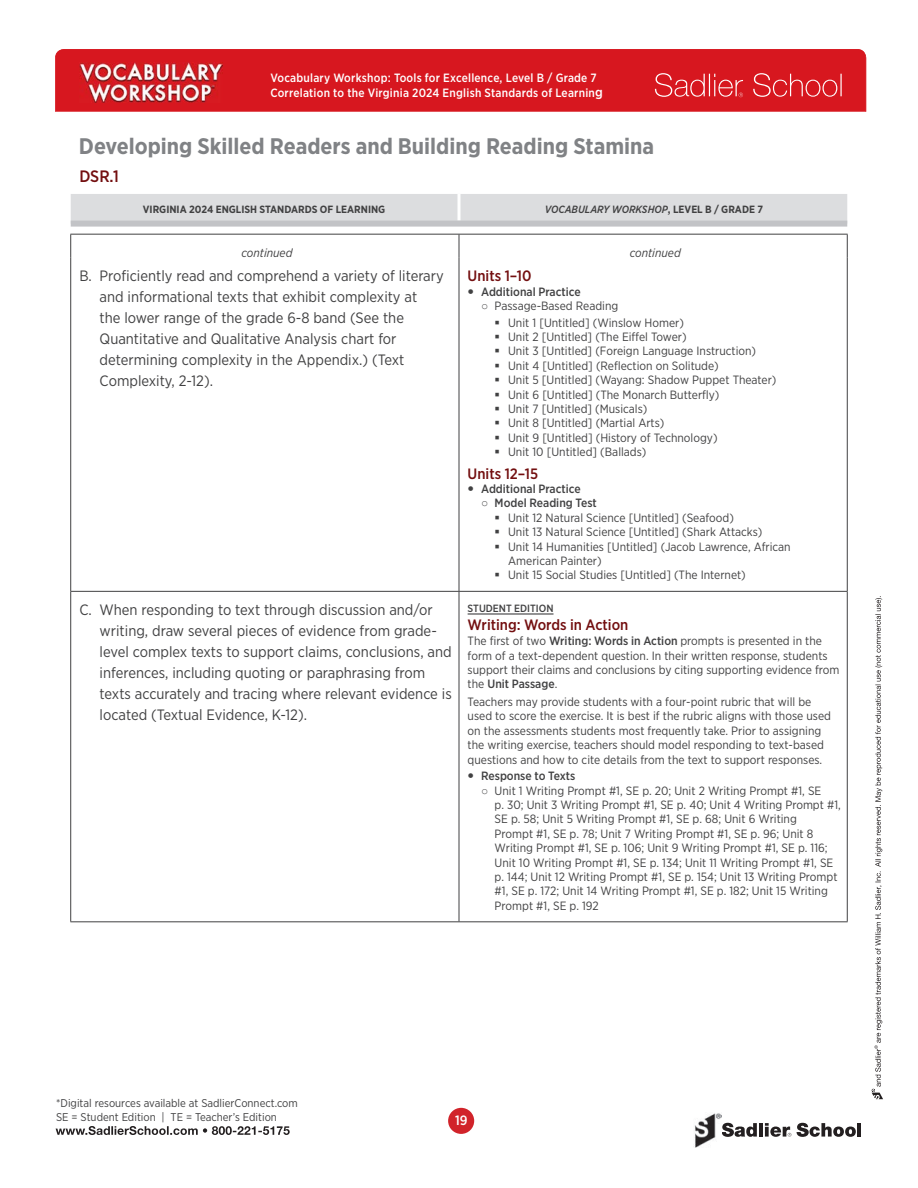
<style>
.page{position:relative;width:918px;height:1188px;background:#fff}
.page>*{position:absolute;margin:0;border:0;box-sizing:border-box;transform-origin:0 0}
.t1{font:700 22.5px "Gotham Narrow";color:#808285}
.TEKS_cluster_head_1st_Item{font:500 16.5px "Gotham Narrow";color:#730f10}
.VA_SOL_Level_1st_Item{font:15px/21px "Gotham Narrow";color:#414142}
.Features_Citations_Header_medium{font:500 15px "Gotham Narrow";color:#730f10}
.Features_Citations_Header_medium_line_sp{font:500 15px "Gotham Narrow";color:#730f10}
.t2{font:500 13.5px "Gotham Narrow";color:#fff}
.Small_NOTE_citation{font:12px/14.4px "Gotham Narrow";color:#414142}
.t3{font:500 12px/15px "Gotham Narrow";letter-spacing:.02em;color:#fff}
.t4{font:500 12px "Gotham Narrow";color:#414142}
.CONTINUED_top_of_column{font:italic 12px "Gotham Narrow";color:#414142}
.t5{font:11.25px/14.5px "Gotham Narrow";color:#414142}
.Table_header{font:700 10.5px "Gotham Narrow";color:#414142}
.Table_header-2{font:italic 500 10.5px "Gotham Narrow";color:#414142}
.Citation_Subhead{font:500 10.5px "Gotham Narrow";color:#414142}
.s1{font-size:13.5px}
.s2{font-weight:700;font-style:normal}
.s3{font-family:"Arial"}
.s4{font-family:"Arial";font-weight:400}
.s5{font-weight:500}
</style>
<div class="page">
<div style="left:448px;top:1108px;width:26px;height:26px;background:#d1232a;border-radius:50%"></div>
<svg style="left:872px;top:596px;width:11px;height:503px"></svg>
<div style="left:55px;top:50px;width:811px;height:62px;background:#d7171f"></div>
<svg style="left:653px;top:73px;width:90px;height:24px;background:#dd3e45"></svg>
<svg style="left:752px;top:73px;width:90px;height:24px;background:#dc3940"></svg>
<svg style="left:56px;top:1126px;width:234px;height:9px"></svg>
<svg style="left:721px;top:1115px;width:36px;height:22px"></svg>
<hr style="left:759px;top:1123px;width:4px;height:14px;background:#231f20">
<svg style="left:797px;top:1123px;width:59px;height:14px"></svg>
<hr style="left:858px;top:1123px;width:3px;height:14px;background:#231f20">
<svg style="left:765px;top:1123px;width:26px;height:14px"></svg>
<img style="left:694px;top:1113px;width:27px;height:35px">
<img style="left:80px;top:63px;width:143px;height:39px">
<div style="left:71px;top:194px;width:776px;height:27px;background:#dcdddf"></div>
<svg style="left:459px;top:235px;width:1px;height:22px"></svg>
<hr style="left:70px;top:257px;width:1px;height:334px;background:#414142">
<hr style="left:70px;top:234px;width:389px;height:1px;background:#414142">
<hr style="left:459px;top:234px;width:389px;height:1px;background:#414142">
<hr style="left:70px;top:592px;width:1px;height:329px;background:#414142">
<hr style="left:70px;top:591px;width:389px;height:1px;background:#414142">
<hr style="left:459px;top:592px;width:1px;height:329px;background:#414142">
<hr style="left:847px;top:592px;width:1px;height:329px;background:#414142">
<hr style="left:459px;top:921px;width:389px;height:1px;background:#414142">
<hr style="left:459px;top:257px;width:1px;height:334px;background:#414142">
<hr style="left:847px;top:257px;width:1px;height:334px;background:#414142">
<hr style="left:459px;top:591px;width:389px;height:1px;background:#414142">
<hr style="left:70px;top:921px;width:389px;height:1px;background:#414142">
<svg style="left:70px;top:235px;width:1px;height:22px"></svg>
<svg style="left:847px;top:235px;width:1px;height:22px"></svg>
<hr style="left:458px;top:194px;width:2px;height:27px;background:#fff">
<div style="left:71px;top:221px;width:388px;height:6px;background:#c2c3c6"></div>
<div style="left:459px;top:221px;width:388px;height:6px;background:#c2c3c6"></div>
<hr style="left:468px;top:613px;width:86px;height:2px;background:#414142">
<p class="t3" style="left:270px;top:70px;width:334px">Vocabulary Workshop: Tools for Excellence, Level B / Grade 7<br>Correlation to the Virginia 2024 English Standards of Learnin<span class="s1">g</span></p>
<h1 class="t1" style="left:79px;top:131px;width:577px">Developing Skilled Readers and Building Reading Stamina</h1>
<p class="TEKS_cluster_head_1st_Item" style="left:79px;top:166px;width:41px">DSR.1</p>
<p class="Table_header" style="left:143px;top:203px;width:244px">VIRGINIA 2024 ENGLISH STANDARDS OF LEARNING</p>
<p class="Table_header-2" style="left:545px;top:203px;width:220px">VOCABULARY WORKSHOP<span class="s2">, LEVEL B / GRADE 7</span></p>
<p class="CONTINUED_top_of_column" style="left:241px;top:246px;width:53px">continued</p>
<p class="CONTINUED_top_of_column" style="left:630px;top:246px;width:53px">continued</p>
<p class="VA_SOL_Level_1st_Item" style="left:100px;top:265px;width:346px;text-indent:-20px">B. Proficiently read and comprehend a variety of literary and informational texts that exhibit complexity at<br>the lower range of the grade 6-8 band (See the Quantitative and Qualitative Analysis chart for determining complexity in the Appendix.) (Text Complexity, 2-12).</p>
<p class="Features_Citations_Header_medium_line_sp" style="left:468px;top:266px;width:65px">Units 1–10</p>
<p class="t4" style="left:481px;top:284px;width:101px">Additional Practice</p>
<p class="Small_NOTE_citation" style="left:481px;top:298px;width:139px"><span class="s3">○</span> Passage-Based Reading</p>
<p class="Small_NOTE_citation" style="left:508px;top:315px;width:177px">Unit 1 [Untitled] (Winslow Homer)</p>
<p class="Small_NOTE_citation" style="left:508px;top:329px;width:180px">Unit 2 [Untitled] (The Eiffel Tower)</p>
<p class="Small_NOTE_citation" style="left:508px;top:344px;width:250px">Unit 3 [Untitled] (Foreign Language Instruction)</p>
<p class="Small_NOTE_citation" style="left:508px;top:358px;width:212px">Unit 4 [Untitled] (Reflection on Solitude)</p>
<p class="Small_NOTE_citation" style="left:508px;top:373px;width:270px">Unit 5 [Untitled] (Wayang: Shadow Puppet Theater)</p>
<p class="Small_NOTE_citation" style="left:508px;top:387px;width:213px">Unit 6 [Untitled] (The Monarch Butterfly)</p>
<p class="Small_NOTE_citation" style="left:508px;top:401px;width:141px">Unit 7 [Untitled] (Musicals)</p>
<p class="Small_NOTE_citation" style="left:508px;top:416px;width:158px">Unit 8 [Untitled] (Martial Arts)</p>
<p class="Small_NOTE_citation" style="left:508px;top:430px;width:211px">Unit 9 [Untitled] (History of Technology)</p>
<p class="Small_NOTE_citation" style="left:508px;top:445px;width:140px">Unit 10 [Untitled] (Ballads)</p>
<p class="Features_Citations_Header_medium_line_sp" style="left:468px;top:464px;width:72px">Units 12–15</p>
<p class="t4" style="left:481px;top:481px;width:101px">Additional Practice</p>
<p class="t4" style="left:481px;top:496px;width:117px"><span class="s4">○</span> Model Reading Test</p>
<p class="Small_NOTE_citation" style="left:508px;top:510px;width:227px">Unit 12 Natural Science [Untitled] (Seafood)</p>
<p class="Small_NOTE_citation" style="left:508px;top:524px;width:256px">Unit 13 Natural Science [Untitled] (Shark Attacks)</p>
<p class="Small_NOTE_citation" style="left:508px;top:539px;width:284px">Unit 14 Humanities [Untitled] (Jacob Lawrence, African<br>American Painter)</p>
<p class="Small_NOTE_citation" style="left:508px;top:568px;width:239px">Unit 15 Social Studies [Untitled] (The Internet)</p>
<p class="VA_SOL_Level_1st_Item" style="left:100px;top:599px;width:354px;text-indent:-20px">C. When responding to text through discussion and/or writing, draw several pieces of evidence from grade&shy;level complex texts to support claims, conclusions, and inferences, including quoting or paraphrasing from texts accurately and tracing where relevant evidence is located (Textual Evidence, K-12).</p>
<p class="Citation_Subhead" style="left:468px;top:601px;width:87px">STUDENT EDITION</p>
<p class="Features_Citations_Header_medium" style="left:468px;top:615px;width:162px">Writing: Words in Action</p>
<p class="Small_NOTE_citation" style="left:468px;top:634px;width:373px">The first of two <span class="s5">Writing: Words in Action</span> prompts is presented in the form of a text-dependent question. In their written response, students support their claims and conclusions by citing supporting evidence from the <span class="s5">Unit Passage</span>.</p>
<p class="Small_NOTE_citation" style="left:468px;top:694px;width:365px">Teachers may provide students with a four-point rubric that will be used to score the exercise. It is best if the rubric aligns with those used on the assessments students most frequently take. Prior to assigning the writing exercise, teachers should model responding to text-based questions and how to cite details from the text to support responses.</p>
<p class="t4" style="left:481px;top:768px;width:96px">Response to Texts</p>
<p class="Small_NOTE_citation" style="left:495px;top:783px;width:348px;text-indent:-14px"><span class="s3">○</span> Unit 1 Writing Prompt #1, SE p. 20; Unit 2 Writing Prompt #1, SE<br>p. 30; Unit 3 Writing Prompt #1, SE p. 40; Unit 4 Writing Prompt #1, SE p. 58; Unit 5 Writing Prompt #1, SE p. 68; Unit 6 Writing<br>Prompt #1, SE p. 78; Unit 7 Writing Prompt #1, SE p. 96; Unit 8<br>Writing Prompt #1, SE p. 106; Unit 9 Writing Prompt #1, SE p. 116; Unit 10 Writing Prompt #1, SE p. 134; Unit 11 Writing Prompt #1, SE p. 144; Unit 12 Writing Prompt #1, SE p. 154; Unit 13 Writing Prompt #1, SE p. 172; Unit 14 Writing Prompt #1, SE p. 182; Unit 15 Writing Prompt #1, SE p. 192</p>
<p class="t5" style="left:56px;top:1095px;width:243px">*Digital resources available at SadlierConnect.com<br>SE = Student Edition | TE = Teacher’s Edition</p>
<p class="t2" style="left:455px;top:1112px;width:14px">19</p>
</div>
